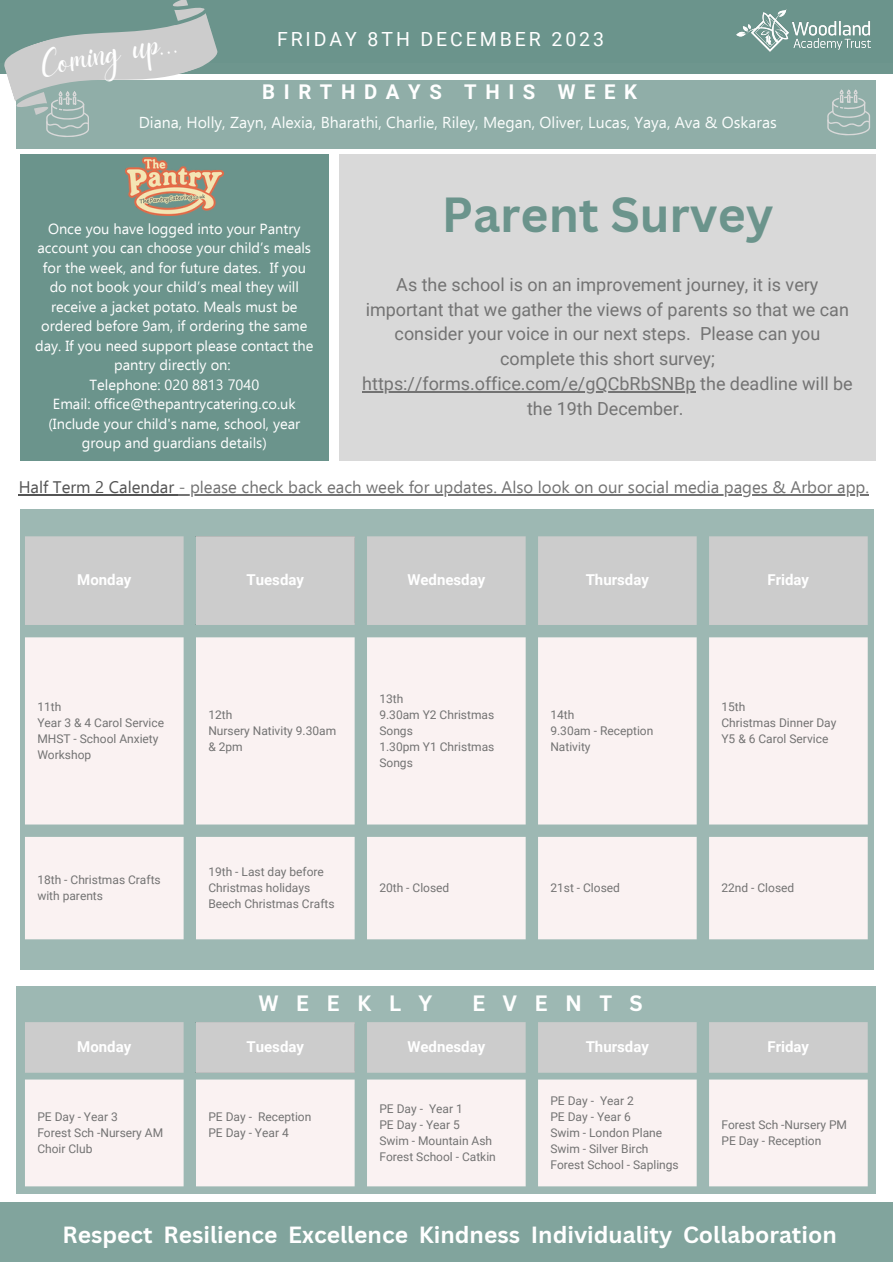
<style>
.page{position:relative;width:893px;height:1264px;background:#fff}
.page>*{position:absolute;margin:0;border:0;box-sizing:border-box;transform-origin:0 0}
.t1{font:700 48px "Canva Sans";color:#6b948c}
.t2{font:35.85px "Daydream";color:#fff}
.t3{font:700 22.8px "Canva Sans";color:#fff}
.t4{font:700 21.6px "Canva Sans";letter-spacing:.8em;color:#fff}
.t5{font:700 20.25px "Roboto";letter-spacing:.425em;color:#fff}
.t6{font:19.5px "Roboto";letter-spacing:.15em;color:#fff}
.t7{font:18px/24.8px "Roboto";color:#737373;text-align:center}
.t8{font:16.8px "Ebrima";color:#737373}
.t9{font:15.9px "Ebrima";color:#fafdfc}
.t10{font:700 15px "Roboto";color:#fff}
.t11{font:14.55px/19.5px "Ebrima";color:#fff;text-align:center}
.t12{font:12px/16px "Roboto";color:#737373}
.s1{color:#545454}
</style>
<div class="page">
<div style="left:0;top:1202px;width:892px;height:60px;background:#81a49d"></div>
<div style="left:0;top:0;width:892px;height:73px;background:#6b948c"></div>
<img style="left:736px;top:9px;width:134px;height:43px">
<div style="left:17px;top:80px;width:859px;height:68px;background:#90aea8"></div>
<svg style="left:827px;top:89px;width:42px;height:46px"></svg>
<div style="left:20px;top:509px;width:853px;height:461px;background:#9db8b3"></div>
<svg style="left:25px;top:536px;width:842px;height:89px;background:#c9caca"></svg>
<svg style="left:25px;top:637px;width:842px;height:302px;background:#f0eceb"></svg>
<hr style="left:196px;top:537px;width:1px;height:87px;background:#ccc">
<hr style="left:353px;top:537px;width:1px;height:87px;background:#ccc">
<hr style="left:196px;top:536px;width:158px;height:1px;background:#ccc">
<hr style="left:196px;top:624px;width:158px;height:1px;background:#ccc">
<svg style="left:0;top:0;width:221px;height:137px"></svg>
<div style="left:17px;top:985px;width:859px;height:208px;background:#9db8b3"></div>
<div style="left:25px;top:1022px;width:842px;height:50px;background:#ccc"></div>
<hr style="left:196px;top:1023px;width:1px;height:48px;background:#ccc">
<hr style="left:353px;top:1023px;width:1px;height:48px;background:#ccc">
<hr style="left:196px;top:1022px;width:158px;height:1px;background:#ccc">
<hr style="left:196px;top:1071px;width:158px;height:1px;background:#ccc">
<svg style="left:25px;top:1079px;width:842px;height:107px;background:#f4eeed"></svg>
<div style="left:20px;top:154px;width:309px;height:307px;background:#6b948c"></div>
<img style="left:126px;top:158px;width:97px;height:57px">
<div style="left:339px;top:154px;width:537px;height:307px;background:#d9d9d9"></div>
<hr style="left:19px;top:494px;width:160px;height:1px;background:#545454">
<hr style="left:179px;top:494px;width:689px;height:1px;background:#737373">
<hr style="left:362px;top:391px;width:333px;height:1px;background:#737373">
<p class="t2" style="left:38px;top:45px;width:142px;rotate:-10deg">Coming up...</p>
<p class="t6" style="left:277px;top:28px;width:328px">FRIDAY 8TH DECEMBER 2023</p>
<p class="t5" style="left:262px;top:80px;width:376px">BIRTHDAYS THIS WEEK</p>
<p class="t9" style="left:139px;top:111px;width:639px">Diana, Holly, Zayn, Alexia, Bharathi, Charlie, Riley, Megan, Oliver, Lucas, Yaya, Ava &amp; Oskaras</p>
<p class="t11" style="left:35px;top:218px;width:280px">Once you have logged into your Pantry account you can choose your child’s meals for the week, and for future dates. If you do not book your child’s meal they will receive a jacket potato. Meals must be ordered before 9am, if ordering the same day. If you need support please contact the pantry directly on:</p>
<p class="t11" style="left:90px;top:374px;width:171px">Telephone: 020 8813 7040</p>
<p class="t11" style="left:48px;top:393px;width:253px">Email: office@thepantrycatering.co.uk (Include your child's name, school, year group and guardians details)</p>
<p class="t1" style="left:442px;top:181px;width:333px">Parent Survey</p>
<p class="t7" style="left:362px;top:272px;width:492px">As the school is on an improvement journey, it is very important that we gather the views of parents so that we can consider your voice in our next steps. Please can you complete this short survey; https://forms.office.com/e/gQCbRbSNBp the deadline will be the 19th December.</p>
<p class="t8" style="left:19px;top:475px;width:851px"><span class="s1">Half Term 2 Calendar</span> - please check back each week for updates. Also look on our social media pages &amp; Arbor app.</p>
<p class="t10" style="left:77px;top:570px;width:55px">Monday</p>
<p class="t10" style="left:246px;top:571px;width:59px">Tuesday</p>
<p class="t10" style="left:407px;top:570px;width:79px">Wednesday</p>
<p class="t10" style="left:585px;top:570px;width:65px">Thursday</p>
<p class="t10" style="left:767px;top:570px;width:43px">Friday</p>
<p class="t12" style="left:37px;top:698px;width:25px">11th</p>
<p class="t12" style="left:37px;top:714px;width:128px">Year 3 &amp; 4 Carol Service</p>
<p class="t12" style="left:37px;top:730px;width:123px">MHST - School Anxiety<br>Workshop</p>
<p class="t12" style="left:208px;top:706px;width:25px">12th</p>
<p class="t12" style="left:208px;top:722px;width:129px">Nursery Nativity 9.30am &amp; 2pm</p>
<p class="t12" style="left:37px;top:872px;width:125px">18th - Christmas Crafts with parents</p>
<p class="t12" style="left:208px;top:864px;width:117px">19th - Last day before<br>Christmas holidays</p>
<p class="t12" style="left:208px;top:896px;width:128px">Beech Christmas Crafts</p>
<p class="t12" style="left:379px;top:690px;width:25px">13th</p>
<p class="t12" style="left:379px;top:706px;width:116px">9.30am Y2 Christmas<br>Songs</p>
<p class="t12" style="left:379px;top:738px;width:117px">1.30pm Y1 Christmas<br>Songs</p>
<p class="t12" style="left:550px;top:706px;width:25px">14th</p>
<p class="t12" style="left:550px;top:722px;width:104px">9.30am - Reception<br>Nativity</p>
<p class="t12" style="left:721px;top:698px;width:25px">15th</p>
<p class="t12" style="left:721px;top:714px;width:116px">Christmas Dinner Day</p>
<p class="t12" style="left:721px;top:730px;width:108px">Y5 &amp; 6 Carol Service</p>
<p class="t12" style="left:379px;top:880px;width:71px">20th - Closed</p>
<p class="t12" style="left:550px;top:880px;width:71px">21st - Closed</p>
<p class="t12" style="left:721px;top:880px;width:74px">22nd - Closed</p>
<p class="t4" style="left:258px;top:987px;width:175px">WEEKLY</p>
<p class="t4" style="left:472px;top:987px;width:172px">EVENTS</p>
<p class="t10" style="left:77px;top:1037px;width:55px">Monday</p>
<p class="t10" style="left:246px;top:1037px;width:59px">Tuesday</p>
<p class="t10" style="left:407px;top:1037px;width:79px">Wednesday</p>
<p class="t10" style="left:585px;top:1037px;width:65px">Thursday</p>
<p class="t10" style="left:767px;top:1037px;width:43px">Friday</p>
<p class="t12" style="left:37px;top:1108px;width:82px">PE Day - Year 3</p>
<p class="t12" style="left:37px;top:1124px;width:127px">Forest Sch -Nursery AM</p>
<p class="t12" style="left:37px;top:1140px;width:57px">Choir Club</p>
<p class="t12" style="left:208px;top:1108px;width:104px">PE Day - Reception</p>
<p class="t12" style="left:208px;top:1124px;width:82px">PE Day - Year 4</p>
<p class="t12" style="left:379px;top:1100px;width:85px">PE Day - Year 1</p>
<p class="t12" style="left:379px;top:1116px;width:82px">PE Day - Year 5</p>
<p class="t12" style="left:379px;top:1132px;width:114px">Swim - Mountain Ash</p>
<p class="t12" style="left:379px;top:1148px;width:118px">Forest School - Catkin</p>
<p class="t12" style="left:550px;top:1092px;width:85px">PE Day - Year 2</p>
<p class="t12" style="left:550px;top:1108px;width:82px">PE Day - Year 6</p>
<p class="t12" style="left:550px;top:1124px;width:113px">Swim - London Plane</p>
<p class="t12" style="left:550px;top:1140px;width:100px">Swim - Silver Birch</p>
<p class="t12" style="left:550px;top:1156px;width:130px">Forest School - Saplings</p>
<p class="t12" style="left:721px;top:1116px;width:127px">Forest Sch -Nursery PM</p>
<p class="t12" style="left:721px;top:1132px;width:101px">PE Day - Reception</p>
<p class="t3" style="left:62px;top:1218px;width:775px">Respect Resilience Excellence Kindness Individuality Collaboration</p>
</div>
